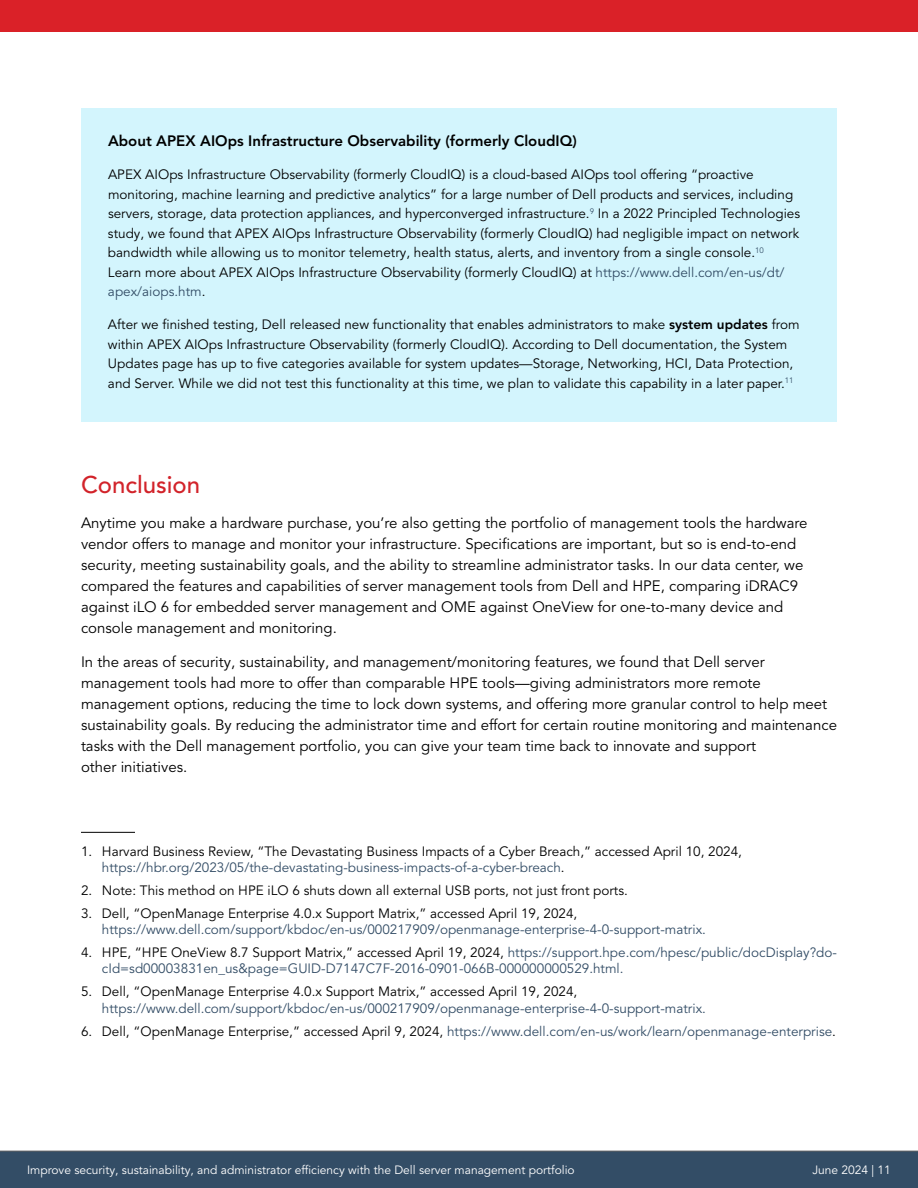
<style>
.page{position:relative;width:918px;height:1188px;background:#fff}
.page>*{position:absolute;margin:0;border:0;box-sizing:border-box;transform-origin:0 0}
.t1{font:500 24px "Avenir LT Pro";color:#d2232a}
.t2{font:15px/21px "Avenir LT Pro";color:#000}
.t3{font:800 15px "Avenir LT Pro";color:#000}
.t4{font:13.5px/19.5px "Avenir LT Pro";color:#000}
.t5{font:13.5px/16.2px "Avenir LT Pro";color:#334d66}
.t6{font:12px "Avenir LT Pro";color:#fff}
.s1{color:#334d66}
.s2{font-weight:800}
.s3{color:#000}
</style>
<div class="page">
<hr style="left:81px;top:832px;width:54px;height:1px;background:#000">
<div style="left:81px;top:108px;width:756px;height:313px;background:#d3f5fd"></div>
<div style="left:0;top:1151px;width:756px;height:37px;background:#334d66"></div>
<div style="left:756px;top:1151px;width:162px;height:37px;background:#334d66"></div>
<hr style="left:0;top:1151px;width:918px;height:1px;background:#616264">
<div style="left:0;top:0;width:918px;height:32px;background:#da2128"></div>
<p class="t3" style="left:108px;top:132px;width:470px">About APEX AIOps Infrastructure Observability (formerly CloudIQ)</p>
<p class="t4" style="left:108px;top:165px;width:694px">APEX AIOps Infrastructure Observability (formerly CloudIQ) is a cloud-based AIOps tool offering “proactive monitoring, machine learning and predictive analytics” for a large number of Dell products and services, including servers, storage, data protection appliances, and hyperconverged infrastructure.<sup>9</sup> In a 2022 Principled Technologies study, we found that APEX AIOps Infrastructure Observability (formerly CloudIQ) had negligible impact on network bandwidth while allowing us to monitor telemetry, health status, alerts, and inventory from a single console.<sup>10<br></sup>Learn more about APEX AIOps Infrastructure Observability (formerly CloudIQ) at <span class="s1">https://www.dell.com/en-us/dt/ apex/aiops.htm</span>.</p>
<p class="t4" style="left:108px;top:315px;width:693px">After we finished testing, Dell released new functionality that enables administrators to make <span class="s2">system updates</span> from within APEX AIOps Infrastructure Observability (formerly CloudIQ). According to Dell documentation, the System Updates page has up to five categories available for system updates—Storage, Networking, HCI, Data Protection, and Server. While we did not test this functionality at this time, we plan to validate this capability in a later paper.<sup>11</sup></p>
<h1 class="t1" style="left:81px;top:471px;width:121px">Conclusion</h1>
<p class="t2" style="left:81px;top:512px;width:728px">Anytime you make a hardware purchase, you’re also getting the portfolio of management tools the hardware vendor offers to manage and monitor your infrastructure. Specifications are important, but so is end-to-end security, meeting sustainability goals, and the ability to streamline administrator tasks. In our data center, we compared the features and capabilities of server management tools from Dell and HPE, comparing iDRAC9 against iLO 6 for embedded server management and OME against OneView for one-to-many device and console management and monitoring.</p>
<p class="t2" style="left:81px;top:652px;width:758px">In the areas of security, sustainability, and management/monitoring features, we found that Dell server management tools had more to offer than comparable HPE tools—giving administrators more remote management options, reducing the time to lock down systems, and offering more granular control to help meet sustainability goals. By reducing the administrator time and effort for certain routine monitoring and maintenance tasks with the Dell management portfolio, you can give your team time back to innovate and support<br>other initiatives.</p>
<p class="t4" style="left:102px;top:844px;width:641px;line-height:16.2px;text-indent:-21px">1. Harvard Business Review, “The Devastating Business Impacts of a Cyber Breach,” accessed April 10, 2024, <span class="s1">https://hbr.org/2023/05/the-devastating-business-impacts-of-a-cyber-breach</span>.</p>
<p class="t4" style="left:81px;top:881px;width:548px">2. Note: This method on HPE iLO 6 shuts down all external USB ports, not just front ports.</p>
<p class="t4" style="left:81px;top:904px;width:498px">3. Dell, “OpenManage Enterprise 4.0.x Support Matrix,” accessed April 19, 2024,</p>
<p class="t5" style="left:102px;top:922px;width:605px">https://www.dell.com/support/kbdoc/en-us/000217909/openmanage-enterprise-4-0-support-matrix.</p>
<p class="t5" style="left:102px;top:945px;width:737px;text-indent:-21px"><span class="s3">4. HPE, “HPE OneView 8.7 Support Matrix,” accessed April 19, 2024,</span> https://support.hpe.com/hpesc/public/docDisplay?do&shy;cId=sd00003831en_us&amp;page=GUID-D7147C7F-2016-0901-066B-000000000529.html.</p>
<p class="t4" style="left:81px;top:982px;width:498px">5. Dell, “OpenManage Enterprise 4.0.x Support Matrix,” accessed April 19, 2024,</p>
<p class="t5" style="left:102px;top:1000px;width:605px">https://www.dell.com/support/kbdoc/en-us/000217909/openmanage-enterprise-4-0-support-matrix.</p>
<p class="t5" style="left:81px;top:1023px;width:757px"><span class="s3">6. Dell, “OpenManage Enterprise,” accessed April 9, 2024,</span> https://www.dell.com/en-us/work/learn/openmanage-enterprise<span class="s3">.</span></p>
<p class="t6" style="left:27px;top:1163px;width:549px">Improve security, sustainability, and administrator efficiency with the Dell server management portfolio</p>
<p class="t6" style="left:812px;top:1163px;width:80px">June 2024 | 11</p>
</div>
